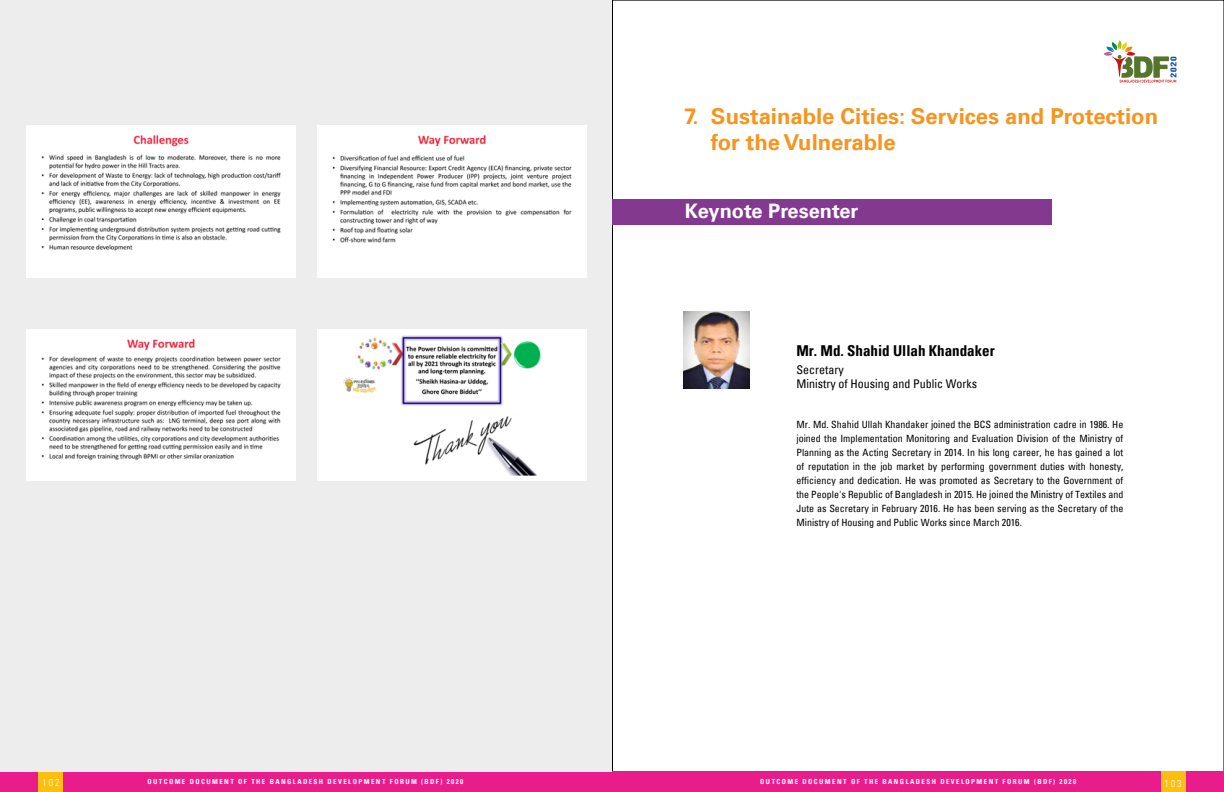
<style>
.page{position:relative;width:1224px;height:792px;background:#fff}
.page>*{position:absolute;margin:0;border:0;box-sizing:border-box;transform-origin:0 0}
.t1{font:700 22px/26.4px "Univers LT";color:#f7941e}
.t2{font:700 20px "Univers LT";color:#fff}
.t3{font:700 condensed 15px "Univers";color:#000}
.t4{font:condensed 12px/14.4px "Univers";color:#000}
.t5{font:condensed 10px/14px "Univers";color:#000;text-align:justify}
.t6{font:300 condensed 10px "Univers LT";letter-spacing:.2em;color:#fff}
.t7{font:700 condensed 7px "Univers LT";letter-spacing:.2em;color:#fff}
</style>
<div class="page">
<div style="left:0;top:772px;width:612px;height:20px;background:#e91c8b"></div>
<div style="left:612px;top:772px;width:612px;height:20px;background:#e91c8b"></div>
<div style="left:39px;top:772px;width:24px;height:20px;background:#febe10"></div>
<div style="left:1161px;top:772px;width:24px;height:20px;background:#febe10"></div>
<svg style="left:1104px;top:40px;width:73px;height:43px"></svg>
<div style="left:0;top:0;width:612px;height:772px;background:#ededed"></div>
<img style="left:27px;top:126px;width:269px;height:151px">
<img style="left:318px;top:126px;width:269px;height:151px">
<img style="left:27px;top:329px;width:269px;height:152px">
<img style="left:318px;top:329px;width:269px;height:152px">
<div style="left:612px;top:199px;width:440px;height:25px;background:#82398f"></div>
<img style="left:684px;top:312px;width:65px;height:76px">
<h1 class="t1" style="left:711px;top:103px;width:449px;text-indent:-27px">7. Sustainable Cities: Services and Protection for the Vulnerable</h1>
<h2 class="t2" style="left:685px;top:199px;width:175px">Keynote Presenter</h2>
<h3 class="t3" style="left:796px;top:341px;width:200px">Mr. Md. Shahid Ullah Khandaker</h3>
<p class="t4" style="left:796px;top:362px;width:182px">Secretary<br>Ministry of Housing and Public Works</p>
<p class="t5" style="left:796px;top:417px;width:328px">Mr. Md. Shahid Ullah Khandaker joined the BCS administration cadre in 1986. He joined the Implementation Monitoring and Evaluation Division of the Ministry of Planning as the Acting Secretary in 2014. In his long career, he has gained a lot of reputation in the job market by performing government duties with honesty, efficiency and dedication. He was promoted as Secretary to the Government of the People's Republic of Bangladesh in 2015. He joined the Ministry of Textiles and Jute as Secretary in February 2016. He has been serving as the Secretary of the Ministry of Housing and Public Works since March 2016.</p>
<p class="t6" style="left:42px;top:776px;width:19px">102</p>
<p class="t6" style="left:1164px;top:777px;width:19px">103</p>
<p class="t7" style="left:148px;top:777px;width:317px">OUTCOME DOCUMENT OF THE BANGLADESH DEVELOPMENT FORUM (BDF) 2020</p>
<p class="t7" style="left:760px;top:777px;width:317px">OUTCOME DOCUMENT OF THE BANGLADESH DEVELOPMENT FORUM (BDF) 2020</p>
</div>
